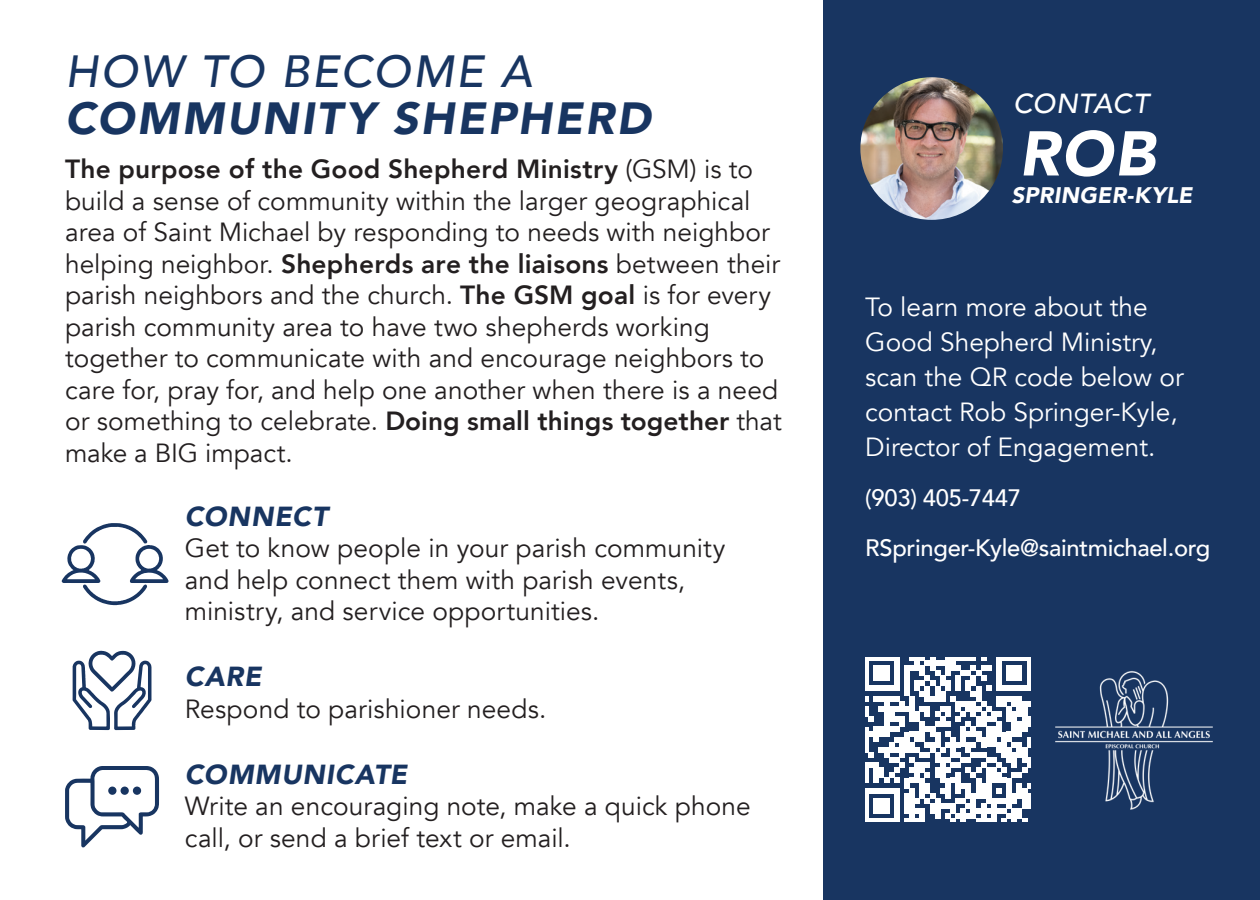
<style>
.page{position:relative;width:1260px;height:900px;background:#fff}
.page>*{position:absolute;margin:0;border:0;box-sizing:border-box;transform-origin:0 0}
.t1{font:italic 900 62.5px "Avenir";color:#fff}
.t2{font:italic 900 45px "Avenir";letter-spacing:.05em;color:#183561}
.t3{font:italic 500 45px "Avenir";letter-spacing:.045em;color:#183561}
.t4{font:italic 900 27.5px "Avenir";letter-spacing:.03em;color:#183561}
.t5{font:italic 500 27.5px "Avenir";letter-spacing:.015em;color:#fff}
.t6{font:26.25px/31.5px "Avenir";letter-spacing:.005em;color:#231f20}
.t7{font:26.25px/35px "Avenir";color:#fff}
.t8{font:500 23.75px/50px "Avenir";letter-spacing:-.01em;color:#fff}
.t9{font:italic 900 22.5px "Avenir";letter-spacing:.01em;color:#fff}
.s1{font-weight:800}
</style>
<div class="page">
<div style="left:824px;top:0;width:436px;height:900px;background:#183561"></div>
<svg style="left:62px;top:523px;width:107px;height:82px"></svg>
<svg style="left:73px;top:651px;width:79px;height:79px"></svg>
<svg style="left:65px;top:766px;width:94px;height:82px"></svg>
<div style="left:108px;top:787px;width:8px;height:8px;background:#183561;border-radius:50%"></div>
<div style="left:121px;top:787px;width:8px;height:8px;background:#183561;border-radius:50%"></div>
<div style="left:133px;top:787px;width:8px;height:8px;background:#183561;border-radius:50%"></div>
<img style="left:860px;top:77px;width:143px;height:143px;border-radius:71px">
<img style="left:1055px;top:671px;width:158px;height:139px">
<svg style="left:865px;top:657px;width:165px;height:165px"></svg>
<hr style="left:1027px;top:793px;width:3px;height:16px;background:#fff">
<h2 class="t3" style="left:65px;top:44px;width:469px">HOW TO BECOME A</h2>
<h2 class="t2" style="left:65px;top:81px;width:587px">COMMUNITY SHEPHERD</h2>
<p class="t6" style="left:65px;top:154px;width:718px"><span class="s1">The purpose of the Good Shepherd Ministry</span> (GSM) is to build a sense of community within the larger geographical area of Saint Michael by responding to needs with neighbor helping neighbor. <span class="s1">Shepherds are the liaisons</span> between their parish neighbors and the church. <span class="s1">The GSM goal</span> is for every parish community area to have two shepherds working together to communicate with and encourage neighbors to care for, pray for, and help one another when there is a need or something to celebrate. <span class="s1">Doing small things together</span> that make a BIG impact.</p>
<p class="t4" style="left:185px;top:493px;width:145px">CONNECT</p>
<p class="t6" style="left:185px;top:533px;width:542px">Get to know people in your parish community and help connect them with parish events, ministry, and service opportunities.</p>
<p class="t4" style="left:185px;top:654px;width:78px">CARE</p>
<p class="t6" style="left:185px;top:693px;width:363px">Respond to parishioner needs.</p>
<p class="t4" style="left:185px;top:751px;width:224px">COMMUNICATE</p>
<p class="t6" style="left:185px;top:791px;width:568px">Write an encouraging note, make a quick phone call, or send a brief text or email.</p>
<p class="t5" style="left:1013px;top:87px;width:137px">CONTACT</p>
<h1 class="t1" style="left:1019px;top:102px;width:137px">ROB</h1>
<p class="t9" style="left:1011px;top:177px;width:182px">SPRINGER-KYLE</p>
<p class="t7" style="left:865px;top:290px;width:320px">To learn more about the<br>Good Shepherd Ministry, scan the QR code below or contact Rob Springer-Kyle,<br>Director of Engagement.</p>
<p class="t8" style="left:865px;top:471px;width:347px">(903) 405-7447<br>RSpringer-Kyle@saintmichael.org</p>
</div>
